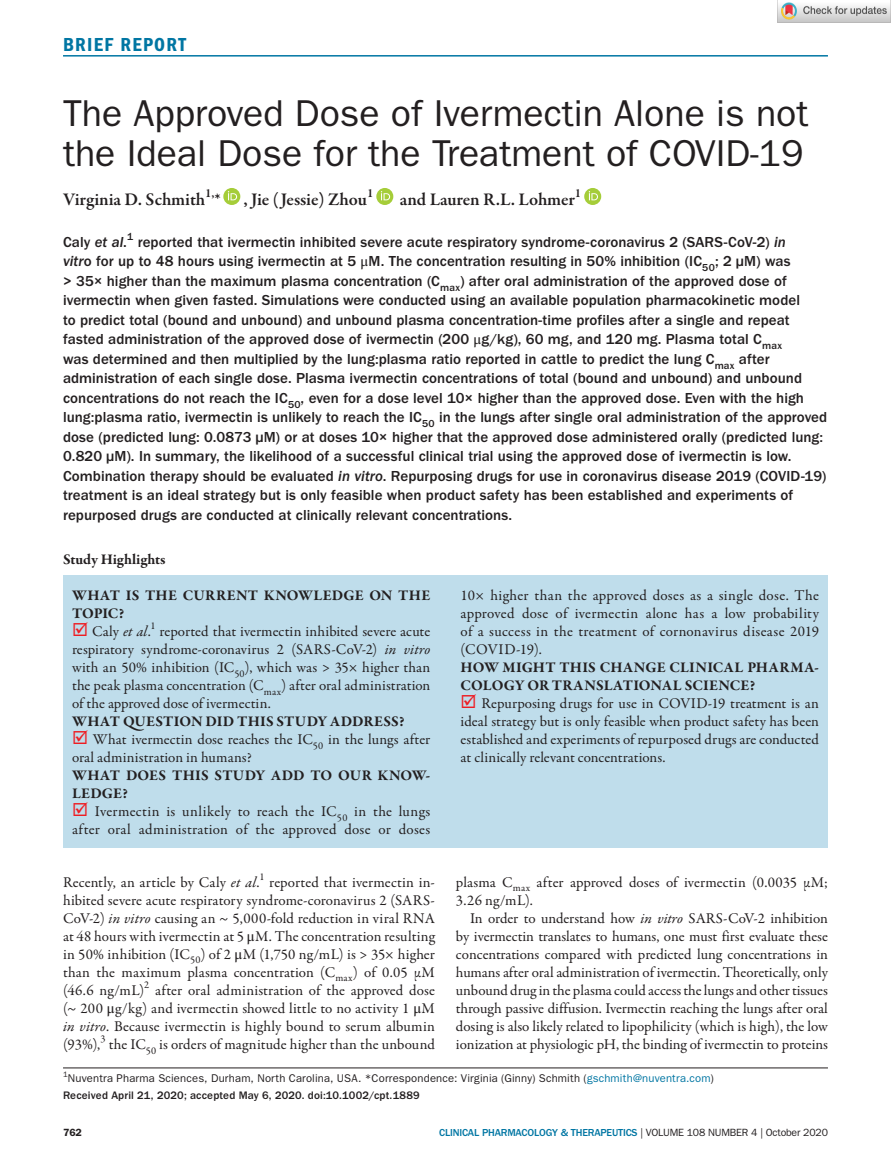
<style>
.page{position:relative;width:891px;height:1175px;background:#fff}
.page>*{position:absolute;margin:0;border:0;box-sizing:border-box;transform-origin:0 0}
.t1{font:37.5px/40.5px "ITC Franklin Gothic Std";color:#231f20}
.t2{font:19.5px "ITC Franklin Gothic Std Dm Cd";letter-spacing:.065em;color:#0076a3}
.t3{font:600 18px "Garamond Premr Pro";letter-spacing:-.005em;color:#231f20}
.t4{font:15px/18px "Garamond Premr Pro";letter-spacing:.01em;color:#231f20;text-align:justify}
.t5{font:500 15px/19.5px "ITC Franklin Gothic Std";letter-spacing:.005em;color:#231f20}
.t6{font:700 15px/18px "Garamond Premr Pro";letter-spacing:.01em;color:#231f20}
.t7{font:11.25px "ITC Franklin Gothic Std";letter-spacing:.015em;color:#231f20}
.t8{font:500 11.25px "ITC Franklin Gothic Std";letter-spacing:.015em;color:#231f20}
.t9{font:500 10.5px "ITC Franklin Gothic Std";letter-spacing:-.015em;color:#0076a3}
.t10{font:600 10.5px "ITC Franklin Gothic Std";color:#231f20}
.t11{font:10.5px "Garamond Premr Pro";color:#231f20}
.t12{font:500 10.5px "ITC Franklin Gothic Std";color:#231f20}
.t13{font:7.8px "ITC Franklin Gothic Std";color:#231f20}
.s1{font-family:"ITC Franklin Gothic Std Med It";font-weight:400}
.s2{font-family:"STIX";font-weight:400}
.s3{color:#ee1d23}
.s4{font-style:italic}
.s5{font-family:"STIX"}
.s6{color:#0076a3}
.s7{font-weight:400;color:#231f20}
</style>
<div class="page">
<hr style="left:63px;top:55px;width:765px;height:2px;background:#0076a3">
<svg style="left:223px;top:188px;width:17px;height:17px"></svg>
<svg style="left:228px;top:191px;width:9px;height:9px"></svg>
<svg style="left:376px;top:188px;width:17px;height:17px"></svg>
<svg style="left:381px;top:191px;width:9px;height:9px"></svg>
<div style="left:584px;top:188px;width:17px;height:17px;background:#a5cd39;border-radius:50%"></div>
<svg style="left:589px;top:191px;width:9px;height:9px"></svg>
<hr style="left:63px;top:1067px;width:765px;height:1px;background:#231f20">
<div style="left:63px;top:540px;width:765px;height:307px;background:#bfddeb"></div>
<div style="left:51px;top:531px;width:780px;height:44px;background:#fff"></div>
<img style="left:777px;top:0;width:114px;height:22px">
<h2 class="t2" style="left:63px;top:33px;width:125px">BRIEF REPORT</h2>
<h1 class="t1" style="left:63px;top:93px;width:747px">The Approved Dose of Ivermectin Alone is not the Ideal Dose for the Treatment of COVID-19</h1>
<p class="t3" style="left:63px;top:188px;width:159px">Virginia D. Schmith<sup>1,</sup>*</p>
<p class="t3" style="left:243px;top:188px;width:131px">, Jie (Jessie) Zhou<sup>1</sup></p>
<p class="t3" style="left:400px;top:188px;width:183px">and Lauren R.L. Lohmer<sup>1</sup></p>
<p class="t5" style="left:63px;top:232px;width:65px">Caly <span class="s1">et al</span>.</p>
<p class="t12" style="left:127px;top:230px;width:8px">1</p>
<p class="t5" style="left:63px;top:232px;width:766px;text-indent:75px">reported that ivermectin inhibited severe acute respiratory syndrome-coronavirus 2 (SARS-CoV-2) <span class="s1">in<br>vitr</span>o for up to 48 hours using ivermectin at 5 <span class="s2">μ</span>M. The concentration resulting in 50% inhibition (IC<sub>50</sub>; 2 µM) was<br>&gt; 35× higher than the maximum plasma concentration (C<sub>max</sub>) after oral administration of the approved dose of ivermectin when given fasted. Simulations were conducted using an available population pharmacokinetic model<br>to predict total (bound and unbound) and unbound plasma concentration-time profiles after a single and repeat fasted administration of the approved dose of ivermectin (200 <span class="s2">μ</span>g/kg), 60 mg, and 120 mg. Plasma total C<sub>max<br></sub>was determined and then multiplied by the lung:plasma ratio reported in cattle to predict the lung C<sub>max</sub> after administration of each single dose. Plasma ivermectin concentrations of total (bound and unbound) and unbound concentrations do not reach the IC<sub>50</sub>, even for a dose level 10× higher than the approved dose. Even with the high lung:plasma ratio, ivermectin is unlikely to reach the IC<sub>50</sub> in the lungs after single oral administration of the approved dose (predicted lung: 0.0873 µM) or at doses 10× higher that the approved dose administered orally (predicted lung:<br>0.820 µM). In summary, the likelihood of a successful clinical trial using the approved dose of ivermectin is low.<br>Combination therapy should be evaluated <span class="s1">in vitro</span>. Repurposing drugs for use in coronavirus disease 2019 (COVID-19) treatment is an ideal strategy but is only feasible when product safety has been established and experiments of repurposed drugs are conducted at clinically relevant concentrations.</p>
<p class="t6" style="left:63px;top:550px;width:104px">Study Highlights</p>
<p class="t6" style="left:72px;top:586px;width:360px">WHAT IS THE CURRENT KNOWLEDGE ON THE<br>TOPIC?</p>
<p class="t4" style="left:72px;top:622px;width:80px"><span class="s3">☑</span> Caly <span class="s4">et al</span>.</p>
<p class="t11" style="left:151px;top:619px;width:7px">1</p>
<p class="t4" style="left:72px;top:622px;width:360px;text-indent:88px">reported that ivermectin inhibited severe acute respiratory syndrome-coronavirus 2 (SARS-CoV-2) <span class="s4">in vitro </span>with an 50% inhibition (IC<sub>50</sub>), which was &gt; 35× higher than the peak plasma concentration (C<sub>max</sub>) after oral administration of the approved dose of ivermectin.</p>
<p class="t6" style="left:72px;top:712px;width:334px">WHAT QUESTION DID THIS STUDY ADDRESS?</p>
<p class="t4" style="left:72px;top:730px;width:360px"><span class="s3">☑</span> What ivermectin dose reaches the IC<sub>50</sub> in the lungs after oral administration in humans?</p>
<p class="t6" style="left:72px;top:766px;width:360px">WHAT DOES THIS STUDY ADD TO OUR KNOW-<br>LEDGE?</p>
<p class="t4" style="left:72px;top:802px;width:360px"><span class="s3">☑</span> Ivermectin is unlikely to reach the IC<sub>50</sub> in the lungs after oral administration of the approved dose or doses</p>
<p class="t4" style="left:63px;top:873px;width:373px">Recently, an article by Caly <span class="s4">et al</span>.<sup>1</sup> reported that ivermectin in&shy;hibited severe acute respiratory syndrome-coronavirus 2 (SARS-CoV-2) <span class="s4">in vitro</span> causing an ~ 5,000-fold reduction in viral RNA at 48 hours with ivermectin at 5 <span class="s5">μ</span>M. The concentration resulting in 50% inhibition (IC<sub>50</sub>) of 2 <span class="s5">μ</span>M (1,750 ng/mL) is &gt; 35× higher than the maximum plasma concentration (C<sub>max</sub>) of 0.05 µM (46.6 ng/mL)<sup>2</sup> after oral administration of the approved dose (~ 200 <span class="s5">μ</span>g/kg) and ivermectin showed little to no activity 1 <span class="s5">μ</span>M <span class="s4">in vitro</span>. Because ivermectin is highly bound to serum albumin (93%),</p>
<p class="t11" style="left:101px;top:1032px;width:7px">3</p>
<p class="t4" style="left:109px;top:1035px;width:328px">the IC<sub>50</sub> is orders of magnitude higher than the unbound</p>
<p class="t4" style="left:461px;top:586px;width:360px">10× higher than the approved doses as a single dose. The approved dose of ivermectin alone has a low probability of a success in the treatment of cornonavirus disease 2019 (COVID-19).</p>
<p class="t6" style="left:461px;top:658px;width:360px">HOW MIGHT THIS CHANGE CLINICAL PHARMA-<br>COLOGY OR TRANSLATIONAL SCIENCE?</p>
<p class="t4" style="left:461px;top:694px;width:360px"><span class="s3">☑</span> Repurposing drugs for use in COVID-19 treatment is an ideal strategy but is only feasible when product safety has been established and experiments of repurposed drugs are conducted at clinically relevant concentrations.</p>
<p class="t4" style="left:456px;top:873px;width:373px">plasma C<sub>max</sub> after approved doses of ivermectin (0.0035 µM;<br>3.26 ng/mL).</p>
<p class="t4" style="left:456px;top:909px;width:373px;text-indent:14px">In order to understand how <span class="s4">in vitro</span> SARS-CoV-2 inhibition by ivermectin translates to humans, one must first evaluate these concentrations compared with predicted lung concentrations in humans after oral administration of ivermectin. Theoretically, only unbound drug in the plasma could access the lungs and other tissues through passive diffusion. Ivermectin reaching the lungs after oral dosing is also likely related to lipophilicity (which is high), the low ionization at physiologic pH, the binding of ivermectin to proteins</p>
<p class="t13" style="left:63px;top:1069px;width:6px">1</p>
<p class="t7" style="left:68px;top:1071px;width:647px">Nuventra Pharma Sciences, Durham, North Carolina, USA. *Correspondence: Virginia (Ginny) Schmith (<span class="s6">gschmith@nuventra.com</span>)</p>
<p class="t8" style="left:63px;top:1088px;width:358px">Received April 21, 2020; accepted May 6, 2020. doi:10.1002/cpt.1889</p>
<p class="t10" style="left:63px;top:1125px;width:20px">762</p>
<p class="t9" style="left:439px;top:1126px;width:390px">CLINICAL PHARMACOLOGY &amp; THERAPEUTICS <span class="s7">| VOLUME 108 NUMBER 4 | October 2020</span></p>
</div>
